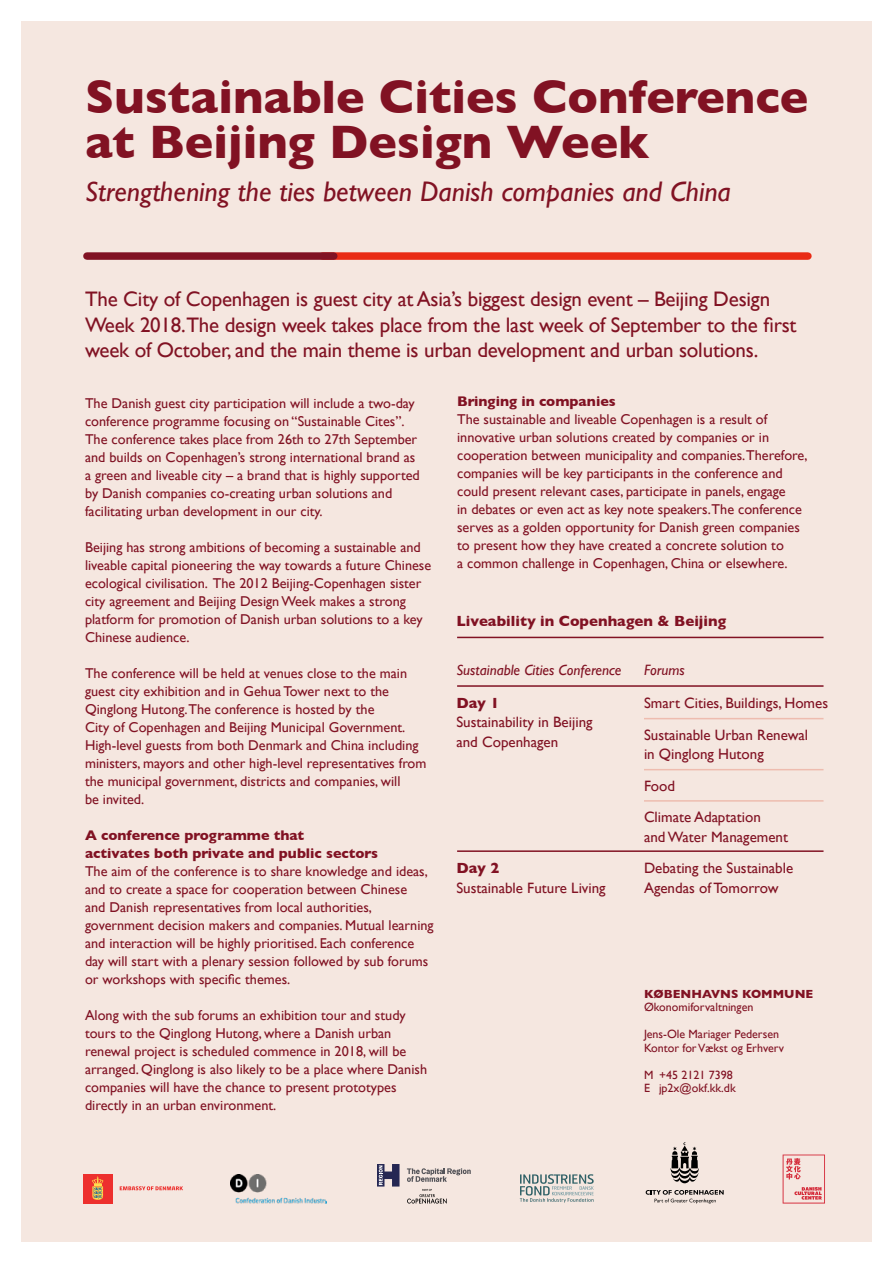
<style>
.page{position:relative;width:893px;height:1263px;background:#fff}
.page>*{position:absolute;margin:0;border:0;box-sizing:border-box;transform-origin:0 0}
.t1{font:700 47.85px/45px "Gill Sans";color:#811223}
.t2{font:italic 28.35px "Gill Sans";color:#811223}
.t3{font:21px/25.5px "Gill Sans";letter-spacing:-.01em;color:#811223}
.t4{font:15px/31.7px "Gill Sans";color:#811223}
.t5{font:700 15px "Gill Sans";color:#811223}
.t6{font:italic 15px "Gill Sans";color:#811223}
.t7{font:14.25px/18px "Gill Sans";color:#811223}
.t8{font:700 14.25px/18px "Gill Sans";color:#811223}
.t9{font:12px/13.5px "Gill Sans";color:#811223}
.t10{font:700 12px "Gill Sans";color:#811223}
</style>
<div class="page">
<div style="left:21px;top:21px;width:851px;height:1221px;background:#f5e7e0"></div>
<div style="left:323px;top:252px;width:485px;height:8px;background:#e92b15"></div>
<div style="left:87px;top:252px;width:247px;height:8px;background:#811223"></div>
<hr style="left:457px;top:637px;width:366px;height:1px;background:#811223">
<hr style="left:457px;top:685px;width:366px;height:2px;background:#811223">
<hr style="left:457px;top:850px;width:366px;height:2px;background:#811223">
<hr style="left:644px;top:769px;width:179px;height:1px;background:#eebcaf">
<hr style="left:644px;top:718px;width:179px;height:1px;background:#eebcaf">
<hr style="left:644px;top:800px;width:179px;height:2px;background:#eebcaf">
<div style="left:83px;top:1174px;width:29px;height:29px;background:#ed302e"></div>
<svg style="left:92px;top:1176px;width:11px;height:24px"></svg>
<svg style="left:120px;top:1186px;width:63px;height:4px"></svg>
<svg style="left:377px;top:1164px;width:22px;height:22px"></svg>
<svg style="left:407px;top:1168px;width:64px;height:14px"></svg>
<svg style="left:407px;top:1189px;width:40px;height:14px"></svg>
<svg style="left:783px;top:1154px;width:42px;height:49px"></svg>
<svg style="left:670px;top:1142px;width:29px;height:41px"></svg>
<svg style="left:646px;top:1190px;width:78px;height:13px"></svg>
<svg style="left:520px;top:1174px;width:74px;height:29px"></svg>
<img style="left:231px;top:1175px;width:96px;height:28px">
<h1 class="t1" style="left:85px;top:73px;width:725px">Sustainable Cities Conference at Beijing Design Week</h1>
<h2 class="t2" style="left:85px;top:175px;width:647px">Strengthening the ties between Danish companies and China</h2>
<p class="t3" style="left:85px;top:286px;width:713px">The City of Copenhagen is guest city at Asia’s biggest design event – Beijing Design<br>Week 2018.The design week takes place from the last week of September to the first week of October, and the main theme is urban development and urban solutions.</p>
<p class="t7" style="left:85px;top:394px;width:336px">The Danish guest city participation will include a two-day conference programme focusing on “Sustainable Cites”.<br>The conference takes place from 26th to 27th September and builds on Copenhagen’s strong international brand as a green and liveable city – a brand that is highly supported by Danish companies co-creating urban solutions and facilitating urban development in our city.</p>
<p class="t7" style="left:85px;top:538px;width:348px">Beijing has strong ambitions of becoming a sustainable and liveable capital pioneering the way towards a future Chinese ecological civilisation. The 2012 Beijing-Copenhagen sister city agreement and Beijing Design Week makes a strong platform for promotion of Danish urban solutions to a key Chinese audience.</p>
<p class="t7" style="left:85px;top:664px;width:343px">The conference will be held at venues close to the main guest city exhibition and in Gehua Tower next to the Qinglong Hutong.The conference is hosted by the<br>City of Copenhagen and Beijing Municipal Government.<br>High-level guests from both Denmark and China including ministers, mayors and other high-level representatives from the municipal government, districts and companies, will<br>be invited.</p>
<p class="t8" style="left:85px;top:826px;width:295px">A conference programme that<br>activates both private and public sectors</p>
<p class="t7" style="left:85px;top:862px;width:350px">The aim of the conference is to share knowledge and ideas, and to create a space for cooperation between Chinese<br>and Danish representatives from local authorities, government decision makers and companies. Mutual learning and interaction will be highly prioritised. Each conference day will start with a plenary session followed by sub forums or workshops with specific themes.</p>
<p class="t7" style="left:85px;top:1006px;width:344px">Along with the sub forums an exhibition tour and study tours to the Qinglong Hutong, where a Danish urban renewal project is scheduled commence in 2018, will be arranged. Qinglong is also likely to be a place where Danish companies will have the chance to present prototypes directly in an urban environment.</p>
<p class="t8" style="left:457px;top:392px;width:160px">Bringing in companies</p>
<p class="t7" style="left:457px;top:410px;width:352px">The sustainable and liveable Copenhagen is a result of innovative urban solutions created by companies or in cooperation between municipality and companies.Therefore, companies will be key participants in the conference and could present relevant cases, participate in panels, engage<br>in debates or even act as key note speakers.The conference serves as a golden opportunity for Danish green companies to present how they have created a concrete solution to<br>a common challenge in Copenhagen, China or elsewhere.</p>
<p class="t5" style="left:456px;top:609px;width:271px">Liveability in Copenhagen &amp; Beijing</p>
<p class="t6" style="left:456px;top:661px;width:167px">Sustainable Cities Conference</p>
<p class="t6" style="left:644px;top:661px;width:42px">Forums</p>
<p class="t5" style="left:456px;top:691px;width:45px">Day 1</p>
<p class="t4" style="left:456px;top:712px;width:138px;line-height:19.5px">Sustainability in Beijing and Copenhagen</p>
<p class="t4" style="left:644px;top:687px;width:186px">Smart Cities, Buildings, Homes<br>Sustainable Urban Renewal</p>
<p class="t4" style="left:644px;top:738px;width:121px">in Qinglong Hutong<br>Food<br>Climate Adaptation</p>
<p class="t4" style="left:644px;top:821px;width:146px">and Water Management</p>
<p class="t5" style="left:456px;top:856px;width:45px">Day 2</p>
<p class="t4" style="left:456px;top:872px;width:151px">Sustainable Future Living</p>
<p class="t4" style="left:644px;top:858px;width:151px;line-height:19.5px">Debating the Sustainable<br>Agendas of Tomorrow</p>
<p class="t10" style="left:644px;top:984px;width:171px">KØBENHAVNS KOMMUNE</p>
<p class="t9" style="left:644px;top:1000px;width:111px">Økonomiforvaltningen</p>
<p class="t9" style="left:644px;top:1027px;width:142px">Jens-Ole Mariager Pedersen<br>Kontor for Vækst og Erhverv</p>
<p class="t9" style="left:644px;top:1068px;width:93px">M +45 2121 7398<br>E jp2x@okf.kk.dk</p>
</div>
